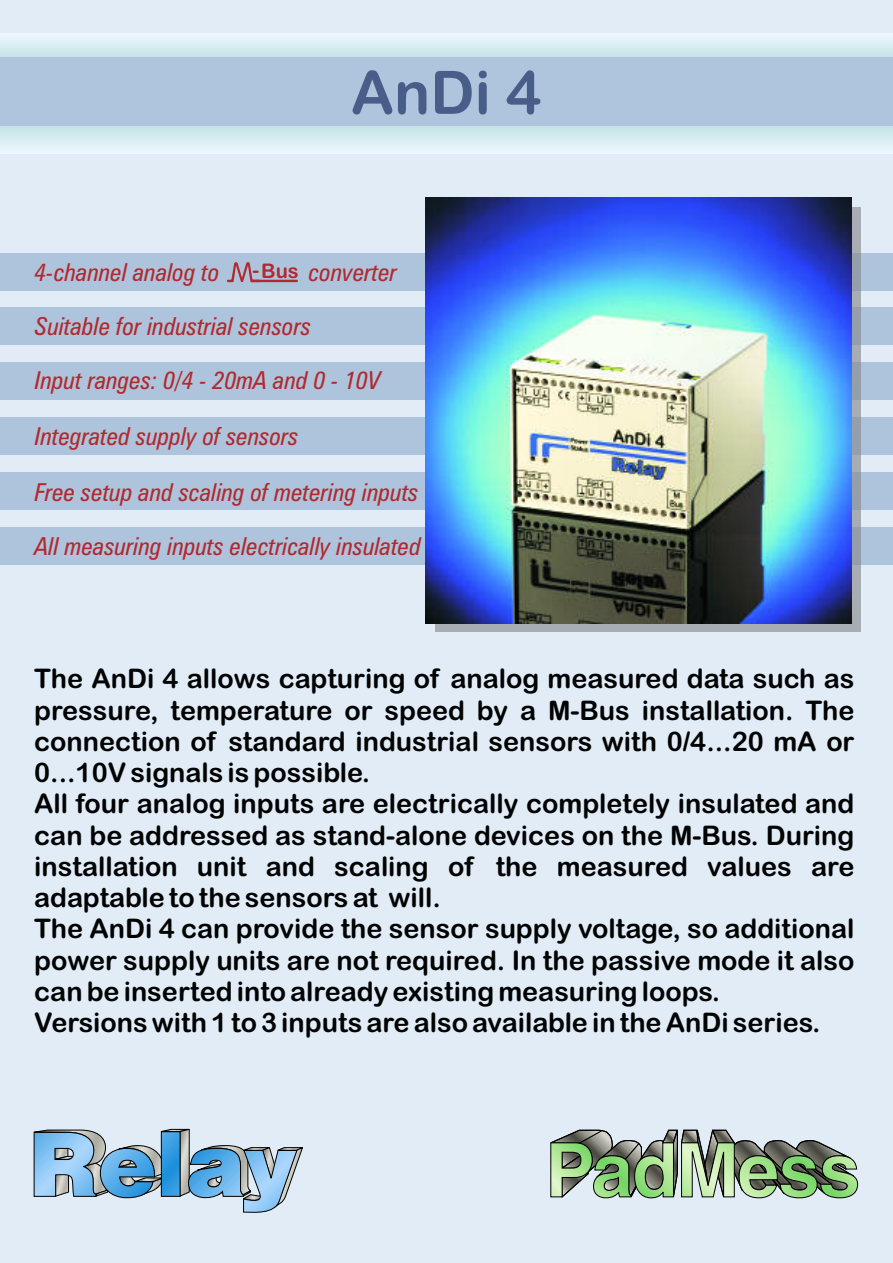
<style>
.page{position:relative;width:893px;height:1263px;background:#fff}
.page>*{position:absolute;margin:0;border:0;box-sizing:border-box;transform-origin:0 0}
.t1{font:700 59.85px "Arial Rounded MT Bold";color:#485e88}
.t2{font:700 27px/31.2px "Arial Rounded MT Bold";color:#010202}
.t3{font:italic 24.75px "Zurich Cn BT";color:#b02a2f}
.t4{font:700 20.1px "Arial Rounded MT Bold";color:#b02a2f}
</style>
<div class="page">
<div style="left:0;top:0;width:892px;height:1263px;background:#e1ecf7"></div>
<img style="left:0;top:33px;width:892px;height:24px">
<div style="left:0;top:57px;width:892px;height:70px;background:#afc4dd"></div>
<img style="left:0;top:126px;width:892px;height:27px">
<div style="left:0;top:362px;width:892px;height:38px;background:#aec4dc"></div>
<div style="left:0;top:417px;width:892px;height:38px;background:#aec4dc"></div>
<div style="left:1px;top:472px;width:891px;height:38px;background:#aec4dc"></div>
<div style="left:0;top:527px;width:892px;height:38px;background:#aec4dc"></div>
<div style="left:0;top:307px;width:892px;height:38px;background:#aec4dc"></div>
<div style="left:0;top:253px;width:892px;height:37px;background:#aec4dc"></div>
<div style="left:435px;top:208px;width:425px;height:424px;background:#a8adb4"></div>
<div style="left:435px;top:362px;width:425px;height:38px;background:#959fac"></div>
<div style="left:435px;top:417px;width:425px;height:38px;background:#959fac"></div>
<div style="left:435px;top:472px;width:425px;height:38px;background:#959fac"></div>
<div style="left:435px;top:527px;width:425px;height:38px;background:#959fac"></div>
<div style="left:435px;top:307px;width:425px;height:38px;background:#959fac"></div>
<div style="left:435px;top:253px;width:425px;height:37px;background:#959fac"></div>
<svg style="left:33px;top:1128px;width:270px;height:85px"></svg>
<svg style="left:550px;top:1129px;width:308px;height:70px"></svg>
<img style="left:426px;top:198px;width:425px;height:425px">
<svg style="left:227px;top:262px;width:71px;height:20px"></svg>
<h1 class="t1" style="left:351px;top:70px;width:192px">AnDi 4</h1>
<p class="t3" style="left:35px;top:263px;width:186px">4-channel analog to</p>
<p class="t3" style="left:309px;top:263px;width:90px">converter</p>
<p class="t4" style="left:252px;top:263px;width:48px">-Bus</p>
<p class="t3" style="left:35px;top:317px;width:278px">Suitable for industrial sensors</p>
<p class="t3" style="left:35px;top:371px;width:347px">Input ranges: 0/4 - 20mA and 0 - 10V</p>
<p class="t3" style="left:35px;top:427px;width:265px">Integrated supply of sensors</p>
<p class="t3" style="left:35px;top:483px;width:385px">Free setup and scaling of metering inputs</p>
<p class="t3" style="left:35px;top:537px;width:388px">All measuring inputs electrically insulated</p>
<p class="t2" style="left:34px;top:666px;width:821px">The AnDi 4 allows capturing of analog measured data such as pressure, temperature or speed by a M-Bus installation. The connection of standard industrial sensors with 0/4...20 mA or 0...10V signals is possible.<br>All four analog inputs are electrically completely insulated and can be addressed as stand-alone devices on the M-Bus. During</p>
<p class="t2" style="left:34px;top:853px;width:821px">installation unit and scaling of the measured values are adaptable to the sensors at will.</p>
<p class="t2" style="left:34px;top:916px;width:821px">The AnDi 4 can provide the sensor supply voltage, so additional power supply units are not required. In the passive mode it also can be inserted into already existing measuring loops.<br>Versions with 1 to 3 inputs are also available in the AnDi series.</p>
</div>
